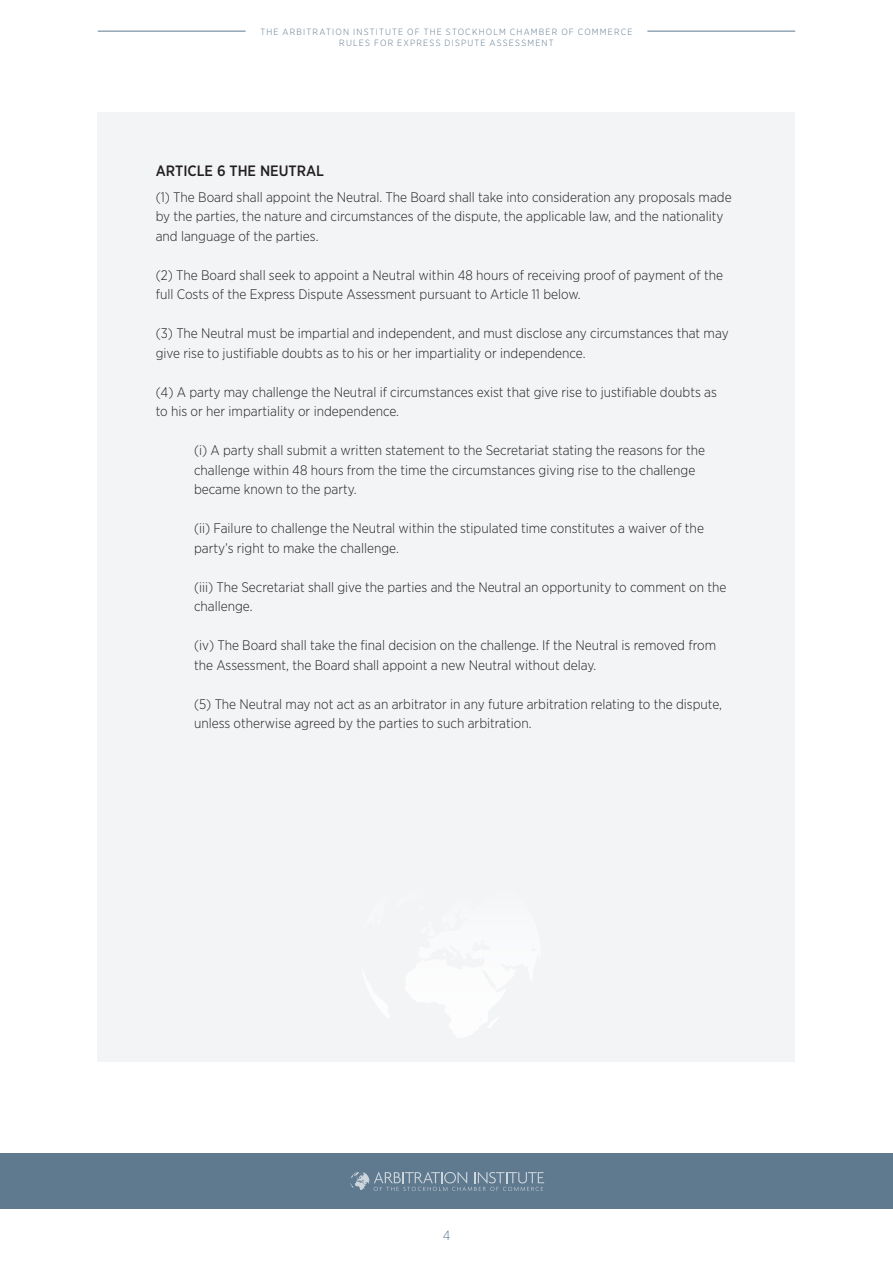
<style>
.page{position:relative;width:893px;height:1263px;background:#fff}
.page>*{position:absolute;margin:0;border:0;box-sizing:border-box;transform-origin:0 0}
.t1{font:500 15px "Gotham Narrow";color:#231f20}
.t2{font:300 13.8px/19.5px "Gotham Narrow";color:#231f20}
.t3{font:300 13.5px "Gotham Narrow";color:#5f798f}
.t4{font:300 9px/10.8px "Gotham Narrow";letter-spacing:.13em;color:#5f798f;text-align:center}
</style>
<div class="page">
<div style="left:0;top:1154px;width:893px;height:55px;background:#5f798f"></div>
<svg style="left:350px;top:1172px;width:194px;height:19px"></svg>
<div style="left:98px;top:113px;width:697px;height:949px;background:#f2f4f6"></div>
<hr style="left:98px;top:31px;width:148px;height:1px;background:#5f798f">
<hr style="left:647px;top:31px;width:148px;height:1px;background:#5f798f">
<svg style="left:376px;top:1003px;width:121px;height:35px"></svg>
<p class="t4" style="left:260px;top:26px;width:374px">THE ARBITRATION INSTITUTE OF THE STOCKHOLM CHAMBER OF COMMERCE<br>RULES FOR EXPRESS DISPUTE ASSESSMENT</p>
<p class="t1" style="left:156px;top:161px;width:170px">ARTICLE 6 THE NEUTRAL</p>
<p class="t2" style="left:156px;top:187px;width:577px">(1) The Board shall appoint the Neutral. The Board shall take into consideration any proposals made by the parties, the nature and circumstances of the dispute, the applicable law, and the nationality and language of the parties.</p>
<p class="t2" style="left:156px;top:265px;width:569px">(2) The Board shall seek to appoint a Neutral within 48 hours of receiving proof of payment of the full Costs of the Express Dispute Assessment pursuant to Article 11 below.</p>
<p class="t2" style="left:156px;top:323px;width:574px">(3) The Neutral must be impartial and independent, and must disclose any circumstances that may give rise to justifiable doubts as to his or her impartiality or independence.</p>
<p class="t2" style="left:156px;top:382px;width:563px">(4) A party may challenge the Neutral if circumstances exist that give rise to justifiable doubts as to his or her impartiality or independence.</p>
<p class="t2" style="left:194px;top:440px;width:513px">(i) A party shall submit a written statement to the Secretariat stating the reasons for the challenge within 48 hours from the time the circumstances giving rise to the challenge became known to the party.</p>
<p class="t2" style="left:194px;top:518px;width:511px">(ii) Failure to challenge the Neutral within the stipulated time constitutes a waiver of the party’s right to make the challenge.</p>
<p class="t2" style="left:194px;top:577px;width:534px">(iii) The Secretariat shall give the parties and the Neutral an opportunity to comment on the challenge.</p>
<p class="t2" style="left:194px;top:635px;width:524px">(iv) The Board shall take the final decision on the challenge. If the Neutral is removed from the Assessment, the Board shall appoint a new Neutral without delay.</p>
<p class="t2" style="left:194px;top:694px;width:530px">(5) The Neutral may not act as an arbitrator in any future arbitration relating to the dispute, unless otherwise agreed by the parties to such arbitration.</p>
<p class="t3" style="left:443px;top:1227px;width:9px">4</p>
</div>
